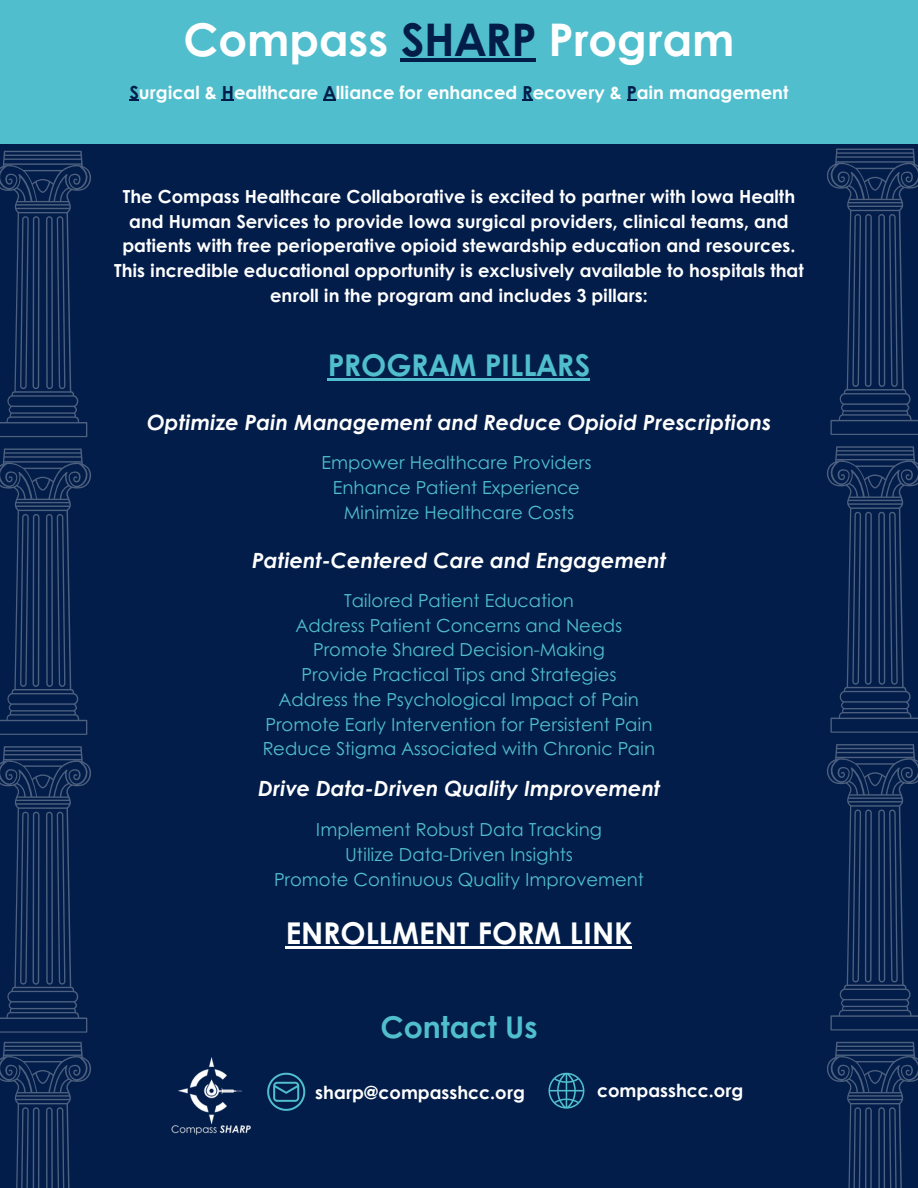
<style>
.page{position:relative;width:918px;height:1188px;background:#021d49}
.page>*{position:absolute;margin:0;border:0;box-sizing:border-box;transform-origin:0 0}
.t1{font:700 45px "Century Gothic";color:#fff}
.t2{font:700 30px "Century Gothic";color:#50becd}
.t3{font:700 30px "Century Gothic";color:#fff}
.t4{font:italic 700 21px "Century Gothic";color:#fff}
.t5{font:700 18px/24.8px "Century Gothic";color:#fff;text-align:center}
.t6{font:18px "Century Gothic";color:#50becd}
.s1{color:#021d49}
</style>
<div class="page">
<div style="left:0;top:0;width:918px;height:144px;background:#50becd"></div>
<svg style="left:267px;top:1073px;width:38px;height:38px"></svg>
<svg style="left:548px;top:1073px;width:36px;height:36px"></svg>
<img style="left:172px;top:1058px;width:79px;height:77px">
<hr style="left:401px;top:59px;width:135px;height:3px;background:#021d49">
<hr style="left:328px;top:378px;width:262px;height:2px;background:#50becd">
<svg style="left:222px;top:100px;width:12px;height:1px"></svg>
<svg style="left:324px;top:100px;width:12px;height:1px"></svg>
<hr style="left:286px;top:946px;width:346px;height:3px;background:#fff">
<svg style="left:0;top:448px;width:91px;height:287px"></svg>
<svg style="left:0;top:746px;width:91px;height:287px"></svg>
<svg style="left:0;top:1042px;width:91px;height:146px"></svg>
<svg style="left:0;top:151px;width:91px;height:286px"></svg>
<svg style="left:827px;top:446px;width:91px;height:287px"></svg>
<svg style="left:827px;top:744px;width:91px;height:286px"></svg>
<svg style="left:827px;top:1042px;width:91px;height:146px"></svg>
<svg style="left:827px;top:149px;width:91px;height:286px"></svg>
<p class="t1" style="left:183px;top:6px;width:553px">Compass <span class="s1">SHARP</span> Program</p>
<h4 class="t5" style="left:129px;top:79px;width:661px"><span class="s1">S</span>urgical &amp; <span class="s1">H</span>ealthcare <span class="s1">A</span>lliance for enhanced <span class="s1">R</span>ecovery &amp; <span class="s1">P</span>ain management</h4>
<h2 class="t5" style="left:114px;top:183px;width:691px">The Compass Healthcare Collaborative is excited to partner with Iowa Health and Human Services to provide Iowa surgical providers, clinical teams, and patients with free perioperative opioid stewardship education and resources.<br>This incredible educational opportunity is exclusively available to hospitals that enroll in the program and includes 3 pillars:</h2>
<p class="t2" style="left:328px;top:342px;width:264px">PROGRAM PILLARS</p>
<p class="t4" style="left:147px;top:406px;width:626px">Optimize Pain Management and Reduce Opioid Prescriptions</p>
<p class="t6" style="left:321px;top:449px;width:272px">Empower Healthcare Providers</p>
<p class="t6" style="left:333px;top:474px;width:249px">Enhance Patient Experience</p>
<p class="t6" style="left:344px;top:499px;width:232px">Minimize Healthcare Costs</p>
<p class="t4" style="left:252px;top:545px;width:416px">Patient-Centered Care and Engagement</p>
<h4 class="t6" style="left:344px;top:587px;width:231px">Tailored Patient Education</h4>
<p class="t6" style="left:296px;top:611px;width:328px">Address Patient Concerns and Needs</p>
<p class="t6" style="left:313px;top:636px;width:293px">Promote Shared Decision-Making</p>
<p class="t6" style="left:302px;top:661px;width:316px">Provide Practical Tips and Strategies</p>
<p class="t6" style="left:279px;top:686px;width:362px">Address the Psychological Impact of Pain</p>
<p class="t6" style="left:266px;top:710px;width:388px">Promote Early Intervention for Persistent Pain</p>
<p class="t6" style="left:263px;top:735px;width:394px">Reduce Stigma Associated with Chronic Pain</p>
<h5 class="t4" style="left:258px;top:773px;width:404px">Drive Data-Driven Quality Improvement</h5>
<p class="t6" style="left:316px;top:816px;width:288px">Implement Robust Data Tracking</p>
<p class="t6" style="left:345px;top:841px;width:229px">Utilize Data-Driven Insights</p>
<h4 class="t6" style="left:274px;top:865px;width:371px">Promote Continuous Quality Improvement</h4>
<p class="t3" style="left:286px;top:910px;width:348px">ENROLLMENT FORM LINK</p>
<h1 class="t2" style="left:380px;top:1005px;width:159px">Contact Us</h1>
<h5 class="t5" style="left:315px;top:1079px;width:211px">sharp@compasshcc.org</h5>
<p class="t5" style="left:597px;top:1078px;width:148px">compasshcc.org</p>
</div>
